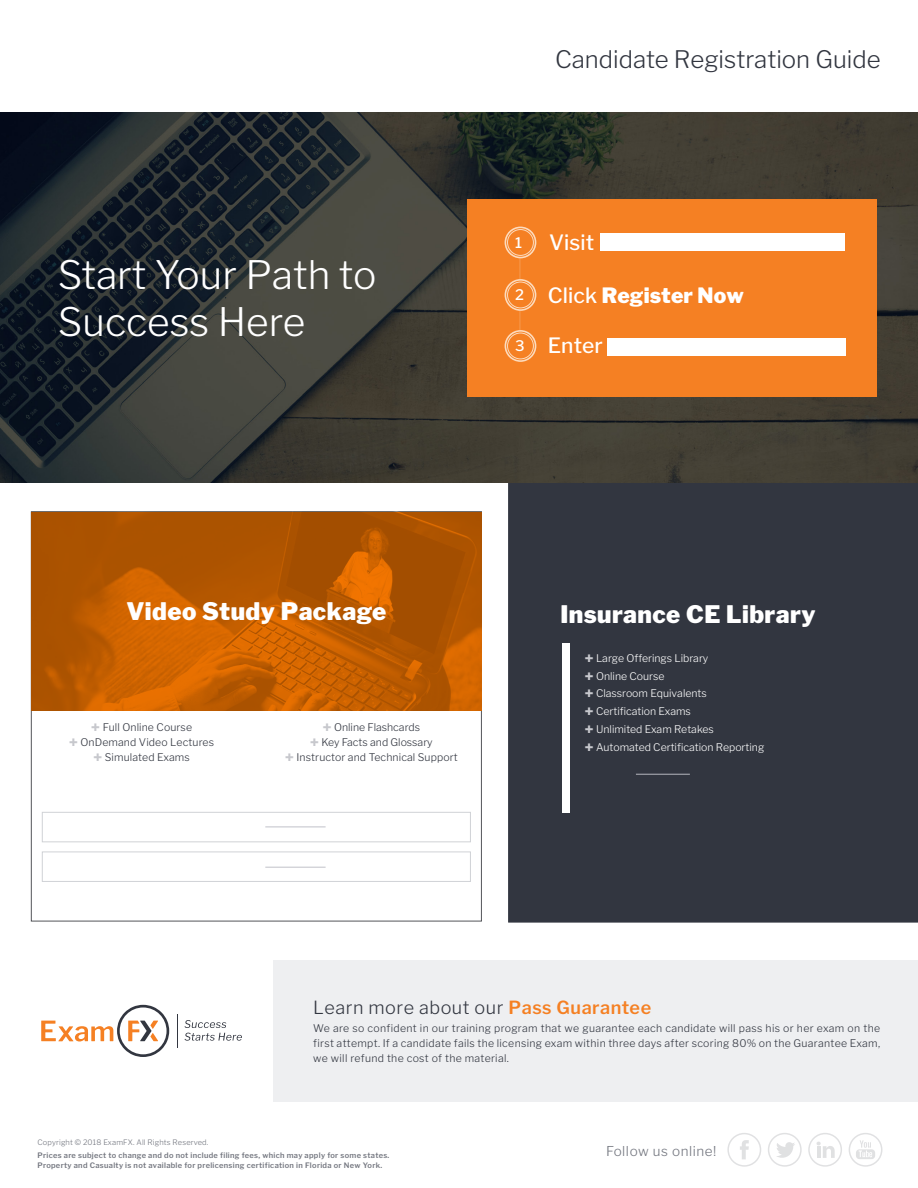
<style>
.page{position:relative;width:918px;height:1188px;background:#fff}
.page>*{position:absolute;margin:0;border:0;box-sizing:border-box;transform-origin:0 0}
.t1{font:300 39px/46.8px "Libre Franklin";color:#fff}
.t2{font:900 24px "Libre Franklin";letter-spacing:.02em;color:#fff}
.t3{font:300 24px "Libre Franklin";color:#323640}
.t4{font:900 21px "Libre Franklin";letter-spacing:.005em;color:#fff}
.t5{font:500 21px "Libre Franklin";letter-spacing:.005em;color:#fff}
.t6{font:300 18px "Libre Franklin";letter-spacing:.03em;color:#323640}
.t7{font:500 14.55px "Libre Franklin";color:#fff}
.t8{font:300 13.5px "Libre Franklin";letter-spacing:.04em;color:#73767f}
.t9{font:300 10.5px/15px "Libre Franklin";letter-spacing:.01em;color:#323640;text-align:justify}
.t10{font:300 10.5px "Libre Franklin";color:#fff}
.t11{font:600 7.5px/10.5px "Libre Franklin";letter-spacing:.04em;color:#73767f}
.t12{font:300 7.5px "Libre Franklin";letter-spacing:.02em;color:#73767f}
.s1{font-weight:500}
.s2{font-weight:600;color:#f58023}
</style>
<div class="page">
<div style="left:508px;top:483px;width:410px;height:440px;background:#323640"></div>
<div style="left:562px;top:643px;width:7px;height:170px;background:#fff"></div>
<div style="left:31px;top:512px;width:451px;height:409px;background:#fff;border:1px solid #54555a"></div>
<img style="left:31px;top:512px;width:450px;height:198px">
<div style="left:273px;top:960px;width:645px;height:142px;background:#eeeff1"></div>
<svg style="left:185px;top:1020px;width:57px;height:21px"></svg>
<hr style="left:178px;top:1014px;width:1px;height:34px;background:#323640">
<svg style="left:41px;top:1005px;width:128px;height:52px"></svg>
<div style="left:42px;top:852px;width:429px;height:30px;background:#fff;border:1px solid #d0d2d6"></div>
<div style="left:42px;top:812px;width:429px;height:30px;background:#fff;border:1px solid #d0d2d6"></div>
<img style="left:0;top:112px;width:918px;height:371px">
<div style="left:849px;top:1133px;width:33px;height:34px;border:2px solid #343741;border-radius:50%"></div>
<svg style="left:856px;top:1140px;width:19px;height:19px"></svg>
<div style="left:768px;top:1133px;width:34px;height:34px;border:2px solid #343741;border-radius:50%"></div>
<svg style="left:777px;top:1142px;width:18px;height:16px"></svg>
<div style="left:727px;top:1133px;width:34px;height:34px;border:2px solid #343741;border-radius:50%"></div>
<svg style="left:740px;top:1140px;width:9px;height:19px"></svg>
<div style="left:808px;top:1133px;width:34px;height:34px;border:2px solid #343741;border-radius:50%"></div>
<svg style="left:817px;top:1142px;width:18px;height:16px"></svg>
<hr style="left:636px;top:774px;width:54px;height:1px;background:#babbc3">
<hr style="left:265px;top:827px;width:61px;height:1px;background:#babbc3">
<hr style="left:265px;top:867px;width:61px;height:1px;background:#babbc3">
<div style="left:467px;top:199px;width:410px;height:197px;background:#f58023"></div>
<div style="left:600px;top:233px;width:245px;height:18px;background:#fff"></div>
<hr style="left:520px;top:233px;width:1px;height:127px;background:#f7984b">
<div style="left:506px;top:281px;width:29px;height:28px;background:#f58023;border-radius:50%"></div>
<div style="left:505px;top:279px;width:31px;height:32px;border:3px solid #f58023;border-radius:50%"></div>
<div style="left:505px;top:279px;width:31px;height:32px;border:2px solid #fddbbd;border-radius:50%"></div>
<div style="left:507px;top:282px;width:27px;height:26px;border:1px solid #fddbbd;border-radius:50%"></div>
<div style="left:607px;top:338px;width:239px;height:18px;background:#fff"></div>
<svg style="left:506px;top:228px;width:29px;height:29px"></svg>
<div style="left:505px;top:227px;width:31px;height:31px;border:3px solid #f58023;border-radius:50%"></div>
<div style="left:505px;top:227px;width:31px;height:31px;border:2px solid #fddbbd;border-radius:50%"></div>
<div style="left:507px;top:229px;width:27px;height:27px;border:1px solid #fddbbd;border-radius:50%"></div>
<div style="left:506px;top:332px;width:29px;height:28px;background:#f58023;border-radius:50%"></div>
<div style="left:505px;top:330px;width:31px;height:32px;border:3px solid #f58023;border-radius:50%"></div>
<div style="left:505px;top:330px;width:31px;height:32px;border:2px solid #fddbbd;border-radius:50%"></div>
<div style="left:507px;top:333px;width:27px;height:26px;border:1px solid #fddbbd;border-radius:50%"></div>
<svg style="left:585px;top:654px;width:8px;height:8px"></svg>
<svg style="left:585px;top:672px;width:8px;height:8px"></svg>
<svg style="left:585px;top:690px;width:8px;height:7px"></svg>
<svg style="left:585px;top:708px;width:8px;height:7px"></svg>
<svg style="left:585px;top:726px;width:8px;height:7px"></svg>
<svg style="left:585px;top:744px;width:8px;height:7px"></svg>
<h1 class="t1" style="left:58px;top:251px;width:320px">Start Your Path to<br>Success Here</h1>
<h2 class="t3" style="left:555px;top:45px;width:327px">Candidate Registration Guide</h2>
<h3 class="t7" style="left:515px;top:234px;width:8px">1</h3>
<h3 class="t7" style="left:515px;top:286px;width:10px">2</h3>
<h3 class="t7" style="left:515px;top:337px;width:11px">3</h3>
<h3 class="t5" style="left:549px;top:230px;width:47px">Visit</h3>
<h3 class="t4" style="left:548px;top:283px;width:198px"><span class="s1">Click</span> Register Now</h3>
<h3 class="t5" style="left:548px;top:333px;width:57px">Enter</h3>
<p class="t2" style="left:126px;top:597px;width:261px">Video Study Package</p>
<p class="t9" style="left:103px;top:720px;width:91px">Full Online Course</p>
<p class="t9" style="left:80px;top:735px;width:135px">OnDemand Video Lectures</p>
<p class="t9" style="left:105px;top:750px;width:86px">Simulated Exams</p>
<p class="t9" style="left:334px;top:720px;width:88px">Online Flashcards</p>
<p class="t9" style="left:321px;top:735px;width:113px">Key Facts and Glossary</p>
<p class="t9" style="left:297px;top:750px;width:163px">Instructor and Technical Support</p>
<p class="t2" style="left:560px;top:599px;width:257px">Insurance CE Library</p>
<p class="t10" style="left:596px;top:651px;width:114px">Large Offerings Library</p>
<p class="t10" style="left:596px;top:669px;width:70px">Online Course</p>
<p class="t10" style="left:596px;top:687px;width:112px">Classroom Equivalents</p>
<p class="t10" style="left:596px;top:705px;width:96px">Certification Exams</p>
<p class="t10" style="left:596px;top:723px;width:119px">Unlimited Exam Retakes</p>
<p class="t10" style="left:596px;top:741px;width:170px">Automated Certification Reporting</p>
<p class="t6" style="left:313px;top:996px;width:339px">Learn more about our <span class="s2">Pass Guarantee</span></p>
<p class="t9" style="left:313px;top:1020px;width:568px">We are so confident in our training program that we guarantee each candidate will pass his or her exam on the first attempt. If a candidate fails the licensing exam within three days after scoring 80% on the Guarantee Exam, we will refund the cost of the material.</p>
<p class="t12" style="left:38px;top:1138px;width:172px">Copyright © 2018 ExamFX. All Rights Reserved.</p>
<p class="t11" style="left:38px;top:1150px;width:353px">Prices are subject to change and do not include filing fees, which may apply for some states.<br>Property and Casualty is not available for prelicensing certification in Florida or New York.</p>
<p class="t8" style="left:606px;top:1143px;width:112px">Follow us online!</p>
</div>
